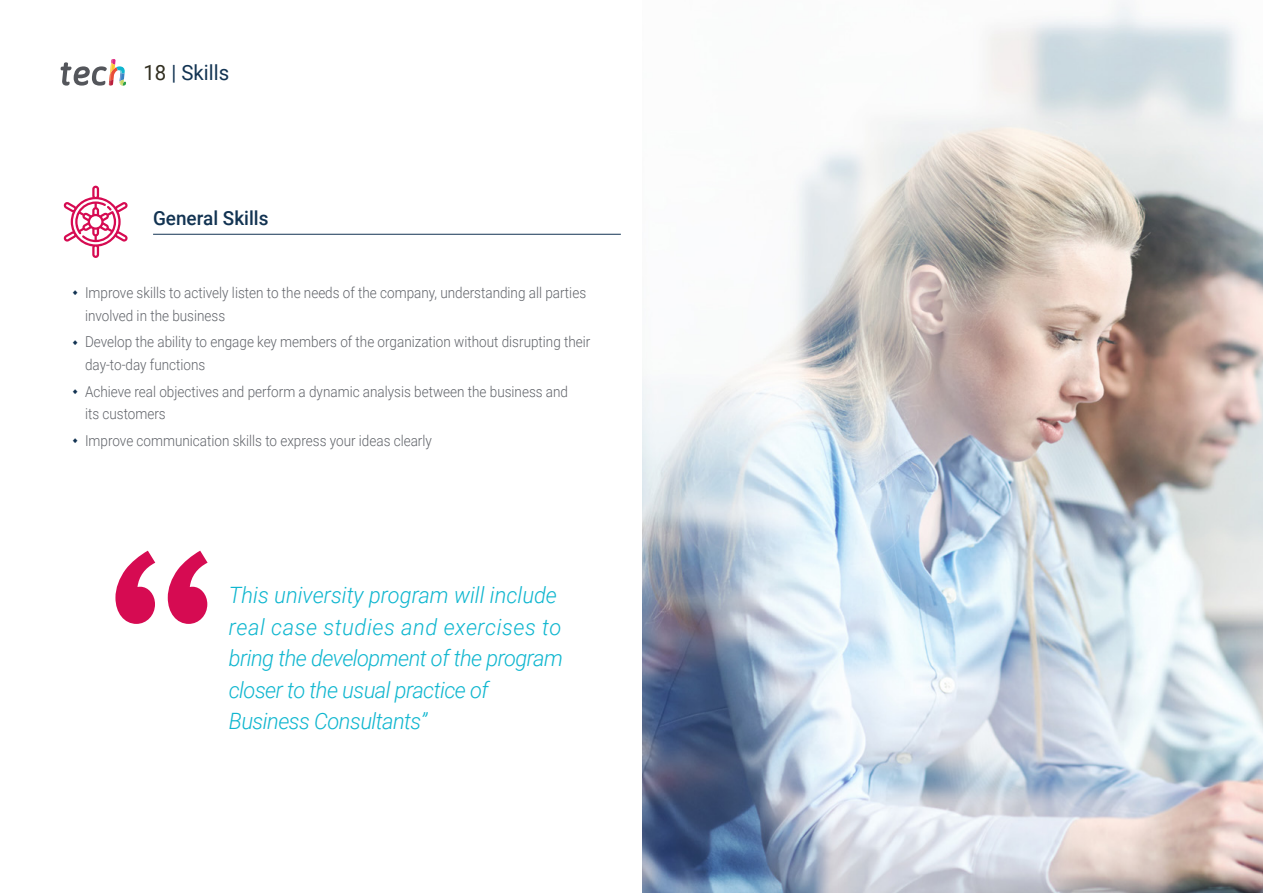
<style>
.page{position:relative;width:1263px;height:893px;background:#fff}
.page>*{position:absolute;margin:0;border:0;box-sizing:border-box;transform-origin:0 0}
.t1{font:italic 300 22.5px/31.5px "Roboto";letter-spacing:-.025em;color:#0fb6cf}
.t2{font:21px "Roboto";color:#123352}
.t3{font:500 19.5px "Roboto";color:#123352}
.t4{font:300 15px/22.5px "Roboto";color:#61646a;scale:.9 1}
.s1{color:#312e20}
</style>
<div class="page">
<hr style="left:153px;top:234px;width:468px;height:1px;background:#123352">
<svg style="left:63px;top:186px;width:65px;height:72px"></svg>
<svg style="left:61px;top:59px;width:65px;height:27px"></svg>
<img style="left:642px;top:2px;width:621px;height:891px">
<svg style="left:115px;top:551px;width:93px;height:73px"></svg>
<h2 class="t2" style="left:144px;top:57px;width:87px"><span class="s1">18</span> | Skills</h2>
<h3 class="t3" style="left:153px;top:205px;width:117px">General Skills</h3>
<p class="t4" style="left:85px;top:281px;width:558px">Improve skills to actively listen to the needs of the company, understanding all parties involved in the business</p>
<p class="t4" style="left:85px;top:330px;width:563px">Develop the ability to engage key members of the organization without disrupting their day-to-day functions</p>
<p class="t4" style="left:85px;top:380px;width:538px">Achieve real objectives and perform a dynamic analysis between the business and its customers</p>
<p class="t4" style="left:85px;top:429px;width:387px">Improve communication skills to express your ideas clearly</p>
<h1 class="t1" style="left:229px;top:579px;width:336px">This university program will include real case studies and exercises to bring the development of the program closer to the usual practice of<br>Business Consultants”</h1>
</div>
